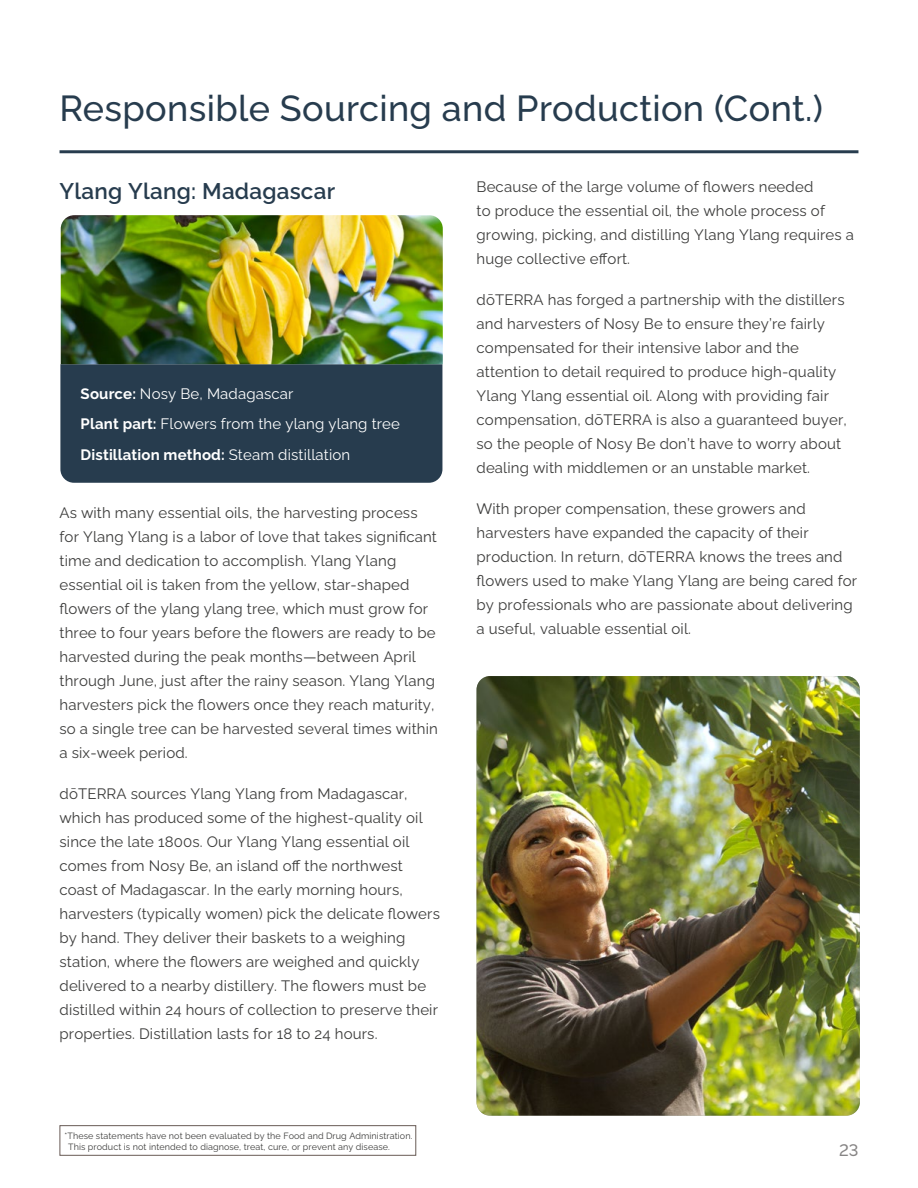
<style>
.page{position:relative;width:918px;height:1188px;background:#fff}
.page>*{position:absolute;margin:0;border:0;box-sizing:border-box;transform-origin:0 0}
.t1{font:500 36px "Ralewayd T";letter-spacing:.01em;color:#273c4e}
.t2{font:600 22.5px "Ralewayd T";letter-spacing:.01em;color:#273c4e}
.t3{font:500 16.5px "Ralewayd T";color:#878585}
.t4{font:15px/24px "Ralewayd T";letter-spacing:.01em;color:#3c3c3b}
.t5{font:15px/30.8px "Ralewayd T";letter-spacing:.01em;color:#fff}
.t6{font:9px/11.4px "Ralewayd T";letter-spacing:.01em;color:#3c3c3b}
.s1{font-weight:700}
</style>
<div class="page">
<div style="left:60px;top:1125px;width:356px;height:31px;border:1px solid #685b55"></div>
<hr style="left:60px;top:150px;width:798px;height:3px;background:#273c4e">
<div style="left:60px;top:364px;width:382px;height:119px;background:#273c4e"></div>
<img style="left:61px;top:215px;width:382px;height:149px">
<img style="left:477px;top:676px;width:383px;height:440px">
<h1 class="t1" style="left:60px;top:80px;width:765px">Responsible Sourcing and Production (Cont.)</h1>
<h2 class="t2" style="left:60px;top:174px;width:277px">Ylang Ylang: Madagascar</h2>
<p class="t5" style="left:81px;top:376px;width:321px"><span class="s1">Source:</span> Nosy Be, Madagascar<br><span class="s1">Plant part:</span> Flowers from the ylang ylang tree<br><span class="s1">Distillation method:</span> Steam distillation</p>
<p class="t4" style="left:60px;top:499px;width:380px">As with many essential oils, the harvesting process for Ylang Ylang is a labor of love that takes significant time and dedication to accomplish. Ylang Ylang essential oil is taken from the yellow, star-shaped flowers of the ylang ylang tree, which must grow for three to four years before the flowers are ready to be harvested during the peak months—between April through June, just after the rainy season. Ylang Ylang harvesters pick the flowers once they reach maturity, so a single tree can be harvested several times within a six-week period.</p>
<p class="t4" style="left:60px;top:780px;width:382px">dōTERRA sources Ylang Ylang from Madagascar, which has produced some of the highest-quality oil since the late 1800s. Our Ylang Ylang essential oil comes from Nosy Be, an island off the northwest coast of Madagascar. In the early morning hours, harvesters (typically women) pick the delicate flowers by hand. They deliver their baskets to a weighing station, where the flowers are weighed and quickly delivered to a nearby distillery. The flowers must be distilled within 24 hours of collection to preserve their properties. Distillation lasts for 18 to 24 hours.</p>
<p class="t6" style="left:68px;top:1129px;width:346px;text-indent:-4px">*These statements have not been evaluated by the Food and Drug Administration.<br>This product is not intended to diagnose, treat, cure, or prevent any disease.</p>
<p class="t4" style="left:477px;top:173px;width:379px">Because of the large volume of flowers needed<br>to produce the essential oil, the whole process of growing, picking, and distilling Ylang Ylang requires a huge collective effort.</p>
<p class="t4" style="left:477px;top:286px;width:372px">dōTERRA has forged a partnership with the distillers and harvesters of Nosy Be to ensure they’re fairly compensated for their intensive labor and the attention to detail required to produce high-quality Ylang Ylang essential oil. Along with providing fair compensation, dōTERRA is also a guaranteed buyer, so the people of Nosy Be don’t have to worry about dealing with middlemen or an unstable market.</p>
<p class="t4" style="left:477px;top:495px;width:382px">With proper compensation, these growers and harvesters have expanded the capacity of their production. In return, dōTERRA knows the trees and flowers used to make Ylang Ylang are being cared for by professionals who are passionate about delivering a useful, valuable essential oil.</p>
<p class="t3" style="left:839px;top:1137px;width:21px">23</p>
</div>
